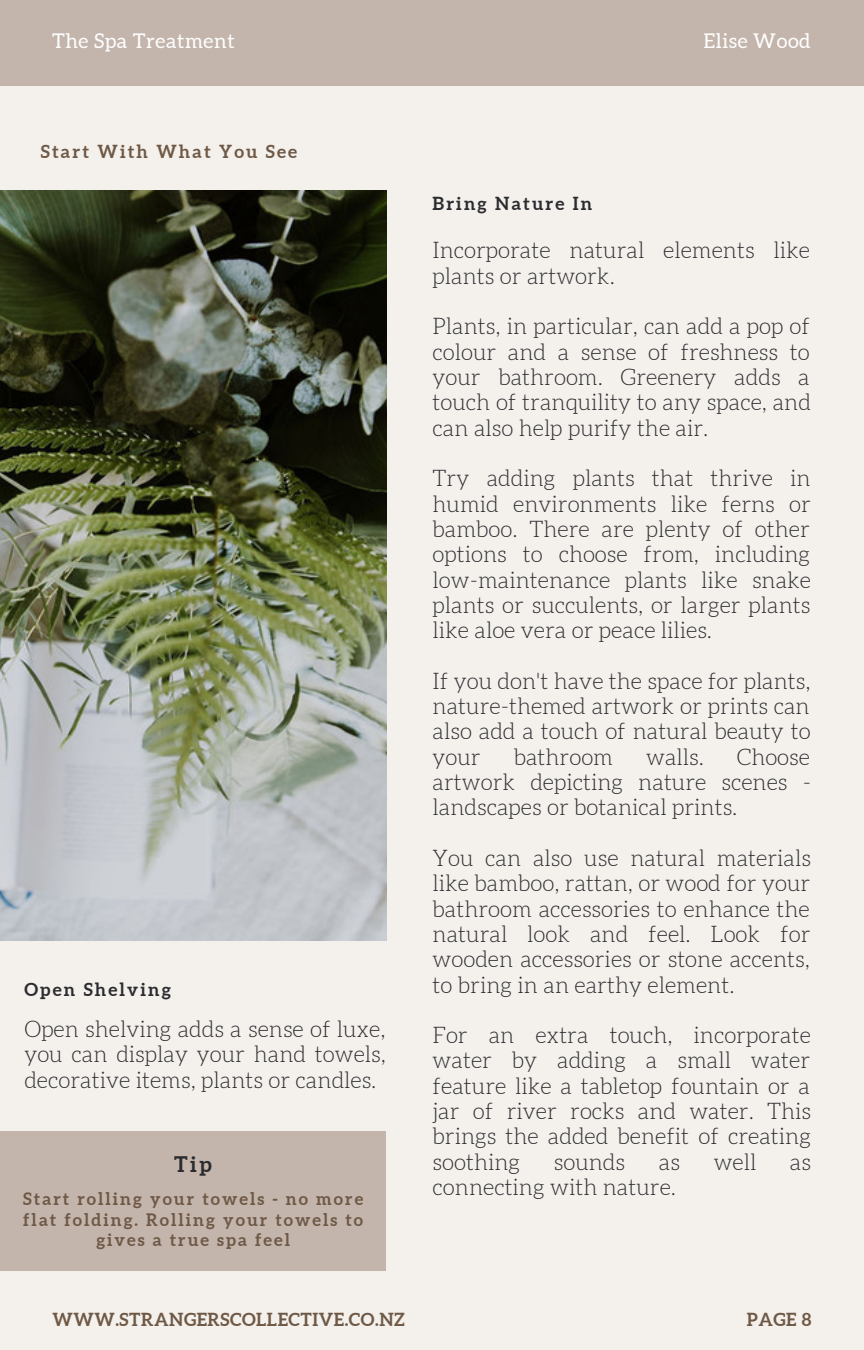
<style>
.page{position:relative;width:864px;height:1350px;background:#f4f0eb}
.page>*{position:absolute;margin:0;border:0;box-sizing:border-box;transform-origin:0 0}
.t1{font:300 22.5px/25.2px "Aleo";color:#2b2c30;text-align:justify}
.t2{font:700 21.6px "Aleo";color:#2b2c30}
.t3{font:20.25px "Aleo";letter-spacing:.03em;color:#fff}
.t4{font:700 18px "Aleo";letter-spacing:.03em;color:#6e5946}
.t5{font:700 18px "Aleo";letter-spacing:.12em;color:#2b2c30}
.t6{font:700 18px "Aleo";letter-spacing:.12em;color:#6e5946}
.t7{font:700 17.1px/20.5px "Aleo";letter-spacing:.12em;color:#6e5946;text-align:center}
</style>
<div class="page">
<div style="left:0;top:0;width:864px;height:85px;background:#c4b5ac"></div>
<img style="left:0;top:191px;width:386px;height:749px">
<div style="left:0;top:1132px;width:386px;height:139px;background:#c4b5ac"></div>
<p class="t3" style="left:52px;top:32px;width:184px">The Spa Treatment</p>
<p class="t3" style="left:703px;top:32px;width:109px">Elise Wood</p>
<p class="t6" style="left:41px;top:141px;width:258px">Start With What You See</p>
<p class="t5" style="left:24px;top:979px;width:148px">Open Shelving</p>
<p class="t1" style="left:24px;top:1017px;width:363px">Open shelving adds a sense of luxe, you can display your hand towels, decorative items, plants or candles.</p>
<p class="t2" style="left:174px;top:1152px;width:39px">Tip</p>
<p class="t7" style="left:23px;top:1189px;width:342px">Start rolling your towels - no more flat folding. Rolling your towels to gives a true spa feel</p>
<p class="t5" style="left:433px;top:193px;width:161px">Bring Nature In</p>
<p class="t1" style="left:433px;top:239px;width:379px">Incorporate natural elements like plants or artwork.</p>
<p class="t1" style="left:433px;top:315px;width:380px">Plants, in particular, can add a pop of colour and a sense of freshness to your bathroom. Greenery adds a touch of tranquility to any space, and can also help purify the air.</p>
<p class="t1" style="left:433px;top:467px;width:380px">Try adding plants that thrive in humid environments like ferns or bamboo. There are plenty of other options to choose from, including low-maintenance plants like snake plants or succulents, or larger plants like aloe vera or peace lilies.</p>
<p class="t1" style="left:433px;top:669px;width:380px">If you don't have the space for plants, nature-themed artwork or prints can also add a touch of natural beauty to your</p>
<p class="t1" style="left:514px;top:745px;width:101px">bathroom</p>
<p class="t1" style="left:646px;top:745px;width:59px">walls.</p>
<p class="t1" style="left:433px;top:745px;width:380px;text-indent:304px">Choose artwork depicting nature scenes - landscapes or botanical prints.</p>
<p class="t1" style="left:433px;top:847px;width:380px">You can also use natural materials like bamboo, rattan, or wood for your bathroom accessories to enhance the natural look and feel. Look for wooden accessories or stone accents, to bring in an earthy element.</p>
<p class="t1" style="left:433px;top:1024px;width:380px">For an extra touch, incorporate water by adding a small water feature like a tabletop fountain or a jar of river rocks and water. This brings the added benefit of creating soothing</p>
<p class="t1" style="left:554px;top:1150px;width:73px">sounds</p>
<p class="t1" style="left:659px;top:1150px;width:23px">as</p>
<p class="t1" style="left:714px;top:1150px;width:44px">well</p>
<p class="t1" style="left:790px;top:1150px;width:23px">as</p>
<p class="t1" style="left:433px;top:1176px;width:245px">connecting with nature.</p>
<p class="t4" style="left:53px;top:1309px;width:354px">WWW.STRANGERSCOLLECTIVE.CO.NZ</p>
<p class="t4" style="left:747px;top:1309px;width:66px">PAGE 8</p>
</div>
